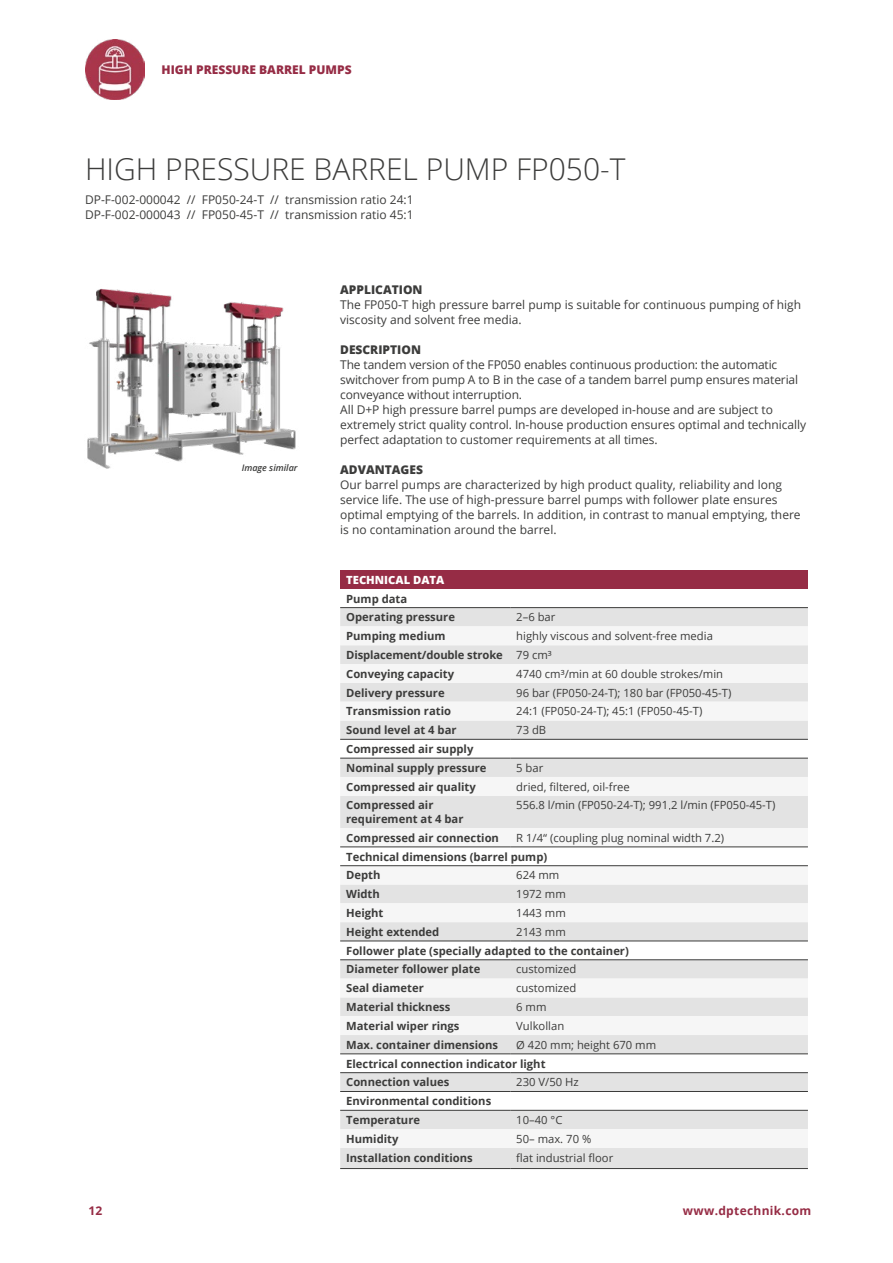
<style>
.page{position:relative;width:893px;height:1263px;background:#fff}
.page>*{position:absolute;margin:0;border:0;box-sizing:border-box;transform-origin:0 0}
.t1{font:300 30px "Open Sans";color:#3c3c3b}
.t2{font:12px/15px "Open Sans";color:#3c3c3b}
.t3{font:800 12px "Open Sans";color:#3c3c3b}
.t4{font:800 12px "Open Sans";color:#962c45}
.t5{font:700 12px "Open Sans";letter-spacing:.025em;color:#962c45}
.t6{font:700 11.25px/18.8px "Open Sans";color:#3c3c3b}
.t7{font:11.25px "Open Sans";color:#3c3c3b}
.t8{font:800 11.25px "Open Sans";color:#fff}
.t9{font:italic 600 9px "Open Sans";color:#3c3c3b}
.s1{font-weight:400}
.s2{color:#fff}
</style>
<div class="page">
<div style="left:340px;top:570px;width:468px;height:19px;background:#962c45"></div>
<div style="left:340px;top:608px;width:468px;height:560px;background:#e3e3e3"></div>
<svg style="left:340px;top:626px;width:468px;height:522px"></svg>
<div style="left:340px;top:1091px;width:468px;height:19px;background:#fff"></div>
<hr style="left:340px;top:758px;width:170px;height:1px;background:#3c3c3b">
<hr style="left:340px;top:846px;width:170px;height:1px;background:#3c3c3b">
<hr style="left:340px;top:865px;width:170px;height:1px;background:#3c3c3b">
<hr style="left:340px;top:940px;width:170px;height:1px;background:#3c3c3b">
<hr style="left:340px;top:959px;width:170px;height:1px;background:#3c3c3b">
<hr style="left:340px;top:1053px;width:170px;height:1px;background:#3c3c3b">
<hr style="left:340px;top:1110px;width:170px;height:1px;background:#3c3c3b">
<hr style="left:340px;top:607px;width:170px;height:1px;background:#3c3c3b">
<hr style="left:340px;top:739px;width:170px;height:1px;background:#3c3c3b">
<hr style="left:510px;top:739px;width:298px;height:1px;background:#3c3c3b">
<hr style="left:510px;top:758px;width:298px;height:1px;background:#3c3c3b">
<hr style="left:510px;top:846px;width:298px;height:1px;background:#3c3c3b">
<hr style="left:510px;top:865px;width:298px;height:1px;background:#3c3c3b">
<hr style="left:510px;top:940px;width:298px;height:1px;background:#3c3c3b">
<hr style="left:510px;top:959px;width:298px;height:1px;background:#3c3c3b">
<hr style="left:510px;top:1053px;width:298px;height:1px;background:#3c3c3b">
<hr style="left:340px;top:1072px;width:170px;height:1px;background:#3c3c3b">
<hr style="left:510px;top:1072px;width:298px;height:1px;background:#3c3c3b">
<hr style="left:340px;top:1091px;width:170px;height:1px;background:#3c3c3b">
<hr style="left:510px;top:1091px;width:298px;height:1px;background:#3c3c3b">
<hr style="left:510px;top:1110px;width:298px;height:1px;background:#3c3c3b">
<hr style="left:510px;top:607px;width:298px;height:1px;background:#3c3c3b">
<hr style="left:340px;top:1168px;width:170px;height:1px;background:#3c3c3b">
<hr style="left:510px;top:1168px;width:298px;height:1px;background:#3c3c3b">
<img style="left:87px;top:288px;width:209px;height:181px">
<img style="left:85px;top:40px;width:60px;height:59px">
<p class="t4" style="left:162px;top:61px;width:192px">HIGH PRESSURE BARREL PUMPS</p>
<h1 class="t1" style="left:85px;top:149px;width:542px">HIGH PRESSURE BARREL PUMP FP050-T</h1>
<p class="t2" style="left:85px;top:192px;width:330px">DP-F-002-000042 // FP050-24-T // transmission ratio 24:1<br>DP-F-002-000043 // FP050-45-T // transmission ratio 45:1</p>
<p class="t5" style="left:88px;top:1202px;width:16px">12</p>
<p class="t9" style="left:242px;top:462px;width:57px">Image similar</p>
<p class="t3" style="left:340px;top:280px;width:84px">APPLICATION</p>
<p class="t2" style="left:340px;top:297px;width:462px">The FP050-T high pressure barrel pump is suitable for continuous pumping of high viscosity and solvent free media.</p>
<p class="t3" style="left:340px;top:340px;width:82px">DESCRIPTION</p>
<p class="t2" style="left:340px;top:357px;width:467px">The tandem version of the FP050 enables continuous production: the automatic switchover from pump A to B in the case of a tandem barrel pump ensures material conveyance without interruption.<br>All D+P high pressure barrel pumps are developed in-house and are subject to extremely strict quality control. In-house production ensures optimal and technically perfect adaptation to customer requirements at all times.</p>
<p class="t3" style="left:340px;top:460px;width:84px">ADVANTAGES</p>
<p class="t2" style="left:340px;top:477px;width:462px">Our barrel pumps are characterized by high product quality, reliability and long service life. The use of high-pressure barrel pumps with follower plate ensures optimal emptying of the barrels. In addition, in contrast to manual emptying, there is no contamination around the barrel.</p>
<p class="t8" style="left:346px;top:571px;width:100px">TECHNICAL DATA</p>
<p class="t6" style="left:346px;top:589px;width:110px">Pump data<br>Operating pressure</p>
<p class="t7" style="left:516px;top:609px;width:41px">2–6 bar</p>
<p class="t6" style="left:346px;top:626px;width:368px;text-indent:170px"><span class="s1">highly viscous and solvent-free media<br></span>Displacement/double stroke <span class="s1">79 cm³<br></span>Conveying capacity</p>
<p class="t6" style="left:346px;top:626px;width:101px">Pumping medium</p>
<p class="t7" style="left:516px;top:666px;width:208px">4740 cm³/min at 60 double strokes/min</p>
<p class="t6" style="left:346px;top:683px;width:100px">Delivery pressure</p>
<p class="t7" style="left:516px;top:685px;width:217px">96 bar (FP050-24-T); 180 bar (FP050-45-T)</p>
<p class="t6" style="left:346px;top:702px;width:106px">Transmission ratio</p>
<p class="t7" style="left:516px;top:704px;width:188px">24:1 (FP050-24-T); 45:1 (FP050-45-T)</p>
<p class="t6" style="left:346px;top:720px;width:112px">Sound level at 4 bar</p>
<p class="t7" style="left:516px;top:722px;width:31px">73 dB</p>
<p class="t6" style="left:346px;top:739px;width:142px">Compressed air supply<br>Nominal supply pressure</p>
<p class="t7" style="left:516px;top:760px;width:29px">5 bar</p>
<p class="t6" style="left:346px;top:777px;width:131px">Compressed air quality</p>
<p class="t7" style="left:516px;top:779px;width:115px">dried, filtered, oil-free</p>
<p class="t6" style="left:346px;top:798px;width:119px;line-height:13.5px">Compressed air requirement at 4 bar</p>
<p class="t7" style="left:516px;top:798px;width:261px">556.8 l/min (FP050-24-T); 991<span class="s2">.</span>2 l/min (FP050-45-T)</p>
<p class="t6" style="left:346px;top:828px;width:154px">Compressed air connection</p>
<p class="t7" style="left:516px;top:830px;width:209px">R 1/4“ (coupling plug nominal width 7.2)</p>
<p class="t6" style="left:346px;top:847px;width:203px">Technical dimensions (barrel pump)<br>Depth</p>
<p class="t7" style="left:516px;top:867px;width:45px">624 mm</p>
<p class="t6" style="left:346px;top:884px;width:35px">Width</p>
<p class="t7" style="left:516px;top:886px;width:51px">1972 mm</p>
<p class="t6" style="left:346px;top:903px;width:39px">Height</p>
<p class="t7" style="left:516px;top:905px;width:51px">1443 mm</p>
<p class="t6" style="left:346px;top:922px;width:95px">Height extended</p>
<p class="t7" style="left:516px;top:924px;width:51px">2143 mm</p>
<p class="t6" style="left:346px;top:941px;width:284px">Follower plate (specially adapted to the container)<br>Diameter follower plate</p>
<p class="t7" style="left:516px;top:962px;width:62px">customized</p>
<p class="t6" style="left:346px;top:978px;width:79px">Seal diameter</p>
<p class="t7" style="left:516px;top:980px;width:62px">customized</p>
<p class="t6" style="left:346px;top:997px;width:106px">Material thickness</p>
<p class="t7" style="left:516px;top:999px;width:32px">6 mm</p>
<p class="t6" style="left:346px;top:1016px;width:115px">Material wiper rings</p>
<p class="t7" style="left:516px;top:1018px;width:50px">Vulkollan</p>
<p class="t6" style="left:346px;top:1035px;width:153px">Max. container dimensions</p>
<p class="t7" style="left:516px;top:1037px;width:141px">Ø 420 mm; height 670 mm</p>
<p class="t6" style="left:346px;top:1054px;width:201px">Electrical connection indicator light<br>Connection values</p>
<p class="t7" style="left:516px;top:1074px;width:64px">230 V/50 Hz</p>
<p class="t6" style="left:346px;top:1091px;width:147px">Environmental conditions<br>Temperature</p>
<p class="t7" style="left:516px;top:1112px;width:48px">10–40 °C</p>
<p class="t6" style="left:346px;top:1129px;width:54px">Humidity</p>
<p class="t7" style="left:516px;top:1131px;width:77px">50– max. 70 %</p>
<p class="t6" style="left:346px;top:1148px;width:128px">Installation conditions</p>
<p class="t7" style="left:516px;top:1150px;width:99px">flat industrial floor</p>
<p class="t5" style="left:683px;top:1202px;width:130px">www.dptechnik.com</p>
</div>
